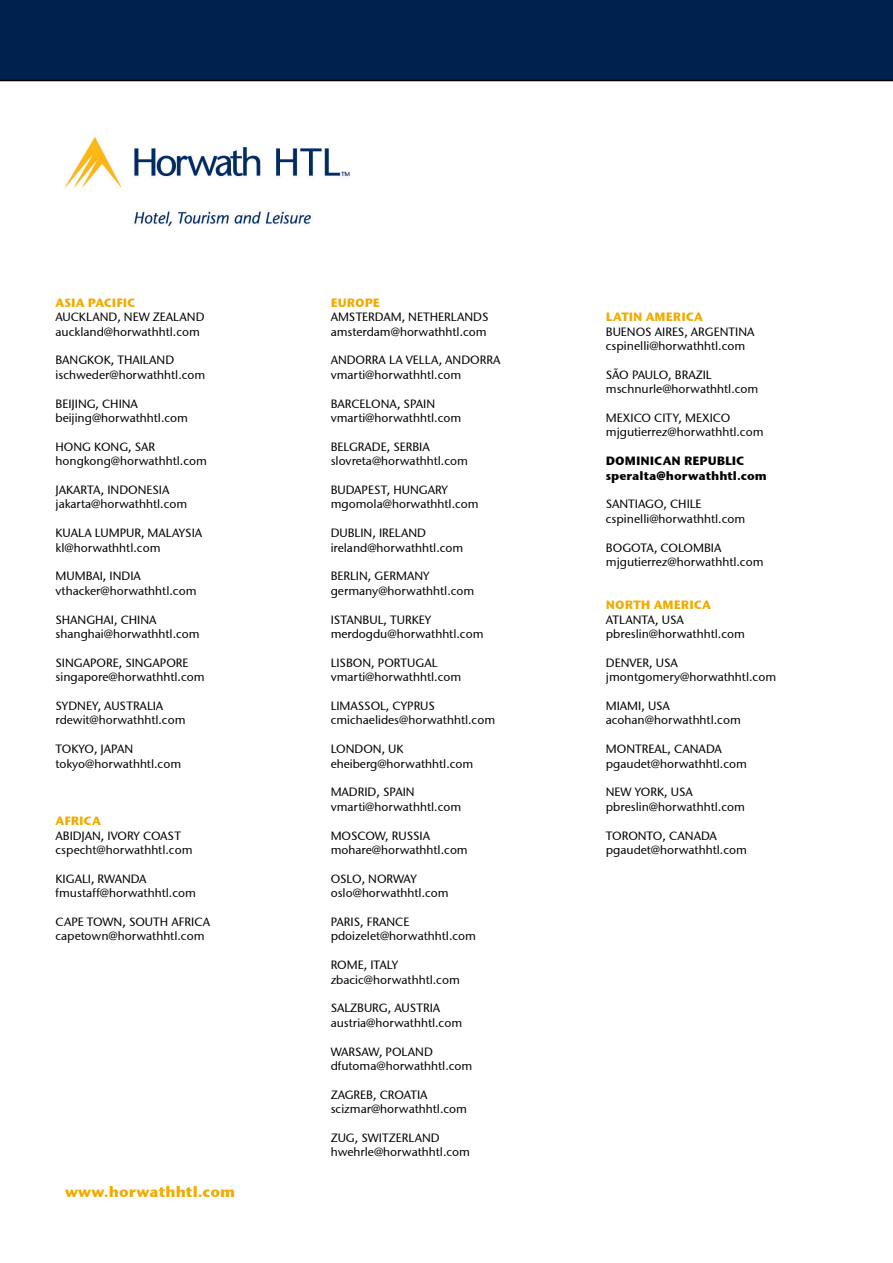
<style>
.page{position:relative;width:893px;height:1263px;background:#fff}
.page>*{position:absolute;margin:0;border:0;box-sizing:border-box;transform-origin:0 0}
.t1{font:15px "Stone Sans ITCTT Bold";color:#f1ab00}
.t2{font:12px/14.4px "Stone Sans ITCTT Medium";color:#000}
.t3{font:12px "Stone Sans ITCTT Bold";color:#f1ab00}
.t4{font:12px/14.4px "Stone Sans ITCTT Bold";color:#000}
</style>
<div class="page">
<div style="left:0;top:0;width:893px;height:81px;background:#00204e"></div>
<img style="left:65px;top:137px;width:285px;height:90px">
<p class="t3" style="left:56px;top:295px;width:81px">ASIA PACIFIC</p>
<p class="t2" style="left:56px;top:310px;width:151px">AUCKLAND, NEW ZEALAND auckland@horwathhtl.com</p>
<p class="t2" style="left:56px;top:353px;width:151px">BANGKOK, THAILAND ischweder@horwathhtl.com</p>
<p class="t2" style="left:56px;top:396px;width:134px">BEIJING, CHINA beijing@horwathhtl.com</p>
<p class="t2" style="left:56px;top:439px;width:153px">HONG KONG, SAR hongkong@horwathhtl.com</p>
<p class="t2" style="left:56px;top:482px;width:133px">JAKARTA, INDONESIA jakarta@horwathhtl.com</p>
<p class="t2" style="left:56px;top:526px;width:148px">KUALA LUMPUR, MALAYSIA kl@horwathhtl.com</p>
<p class="t2" style="left:56px;top:569px;width:142px">MUMBAI, INDIA vthacker@horwathhtl.com</p>
<p class="t2" style="left:56px;top:612px;width:146px">SHANGHAI, CHINA shanghai@horwathhtl.com</p>
<p class="t2" style="left:56px;top:655px;width:151px">SINGAPORE, SINGAPORE singapore@horwathhtl.com</p>
<p class="t2" style="left:56px;top:698px;width:132px">SYDNEY, AUSTRALIA rdewit@horwathhtl.com</p>
<p class="t2" style="left:56px;top:742px;width:127px">TOKYO, JAPAN tokyo@horwathhtl.com</p>
<p class="t3" style="left:56px;top:813px;width:47px">AFRICA</p>
<p class="t2" style="left:56px;top:828px;width:139px">ABIDJAN, IVORY COAST cspecht@horwathhtl.com</p>
<p class="t2" style="left:56px;top:871px;width:142px">KIGALI, RWANDA fmustaff@horwathhtl.com</p>
<p class="t2" style="left:56px;top:914px;width:156px">CAPE TOWN, SOUTH AFRICA capetown@horwathhtl.com</p>
<p class="t1" style="left:65px;top:1182px;width:172px">www.horwathhtl.com</p>
<p class="t3" style="left:331px;top:295px;width:51px">EUROPE</p>
<p class="t2" style="left:331px;top:310px;width:159px">AMSTERDAM, NETHERLANDS amsterdam@horwathhtl.com</p>
<p class="t2" style="left:331px;top:353px;width:171px">ANDORRA LA VELLA, ANDORRA vmarti@horwathhtl.com</p>
<p class="t2" style="left:331px;top:396px;width:132px">BARCELONA, SPAIN vmarti@horwathhtl.com</p>
<p class="t2" style="left:331px;top:439px;width:139px">BELGRADE, SERBIA slovreta@horwathhtl.com</p>
<p class="t2" style="left:331px;top:482px;width:150px">BUDAPEST, HUNGARY mgomola@horwathhtl.com</p>
<p class="t2" style="left:331px;top:526px;width:134px">DUBLIN, IRELAND ireland@horwathhtl.com</p>
<p class="t2" style="left:331px;top:569px;width:145px">BERLIN, GERMANY germany@horwathhtl.com</p>
<p class="t2" style="left:331px;top:612px;width:154px">ISTANBUL, TURKEY merdogdu@horwathhtl.com</p>
<p class="t2" style="left:331px;top:655px;width:132px">LISBON, PORTUGAL vmarti@horwathhtl.com</p>
<p class="t2" style="left:331px;top:698px;width:166px">LIMASSOL, CYPRUS cmichaelides@horwathhtl.com</p>
<p class="t2" style="left:331px;top:742px;width:144px">LONDON, UK eheiberg@horwathhtl.com</p>
<p class="t2" style="left:331px;top:785px;width:132px">MADRID, SPAIN vmarti@horwathhtl.com</p>
<p class="t2" style="left:331px;top:828px;width:139px">MOSCOW, RUSSIA mohare@horwathhtl.com</p>
<p class="t2" style="left:331px;top:871px;width:120px">OSLO, NORWAY oslo@horwathhtl.com</p>
<p class="t2" style="left:331px;top:914px;width:147px">PARIS, FRANCE pdoizelet@horwathhtl.com</p>
<p class="t2" style="left:331px;top:958px;width:131px">ROME, ITALY zbacic@horwathhtl.com</p>
<p class="t2" style="left:331px;top:1001px;width:133px">SALZBURG, AUSTRIA austria@horwathhtl.com</p>
<p class="t2" style="left:331px;top:1044px;width:143px">WARSAW, POLAND dfutoma@horwathhtl.com</p>
<p class="t2" style="left:331px;top:1087px;width:138px">ZAGREB, CROATIA scizmar@horwathhtl.com</p>
<p class="t2" style="left:331px;top:1130px;width:141px">ZUG, SWITZERLAND hwehrle@horwathhtl.com</p>
<p class="t3" style="left:606px;top:309px;width:99px">LATIN AMERICA</p>
<p class="t2" style="left:606px;top:324px;width:150px">BUENOS AIRES, ARGENTINA cspinelli@horwathhtl.com</p>
<p class="t2" style="left:606px;top:367px;width:154px">SÃO PAULO, BRAZIL mschnurle@horwathhtl.com</p>
<p class="t2" style="left:606px;top:410px;width:159px">MEXICO CITY, MEXICO mjgutierrez@horwathhtl.com</p>
<p class="t4" style="left:606px;top:453px;width:163px">DOMINICAN REPUBLIC speralta@horwathhtl.com</p>
<p class="t2" style="left:606px;top:497px;width:141px">SANTIAGO, CHILE cspinelli@horwathhtl.com</p>
<p class="t2" style="left:606px;top:540px;width:159px">BOGOTA, COLOMBIA mjgutierrez@horwathhtl.com</p>
<p class="t3" style="left:606px;top:597px;width:107px">NORTH AMERICA</p>
<p class="t2" style="left:606px;top:612px;width:141px">ATLANTA, USA pbreslin@horwathhtl.com</p>
<p class="t2" style="left:606px;top:655px;width:172px">DENVER, USA jmontgomery@horwathhtl.com</p>
<p class="t2" style="left:606px;top:698px;width:137px">MIAMI, USA acohan@horwathhtl.com</p>
<p class="t2" style="left:606px;top:742px;width:143px">MONTREAL, CANADA pgaudet@horwathhtl.com</p>
<p class="t2" style="left:606px;top:785px;width:141px">NEW YORK, USA pbreslin@horwathhtl.com</p>
<p class="t2" style="left:606px;top:828px;width:143px">TORONTO, CANADA pgaudet@horwathhtl.com</p>
</div>
